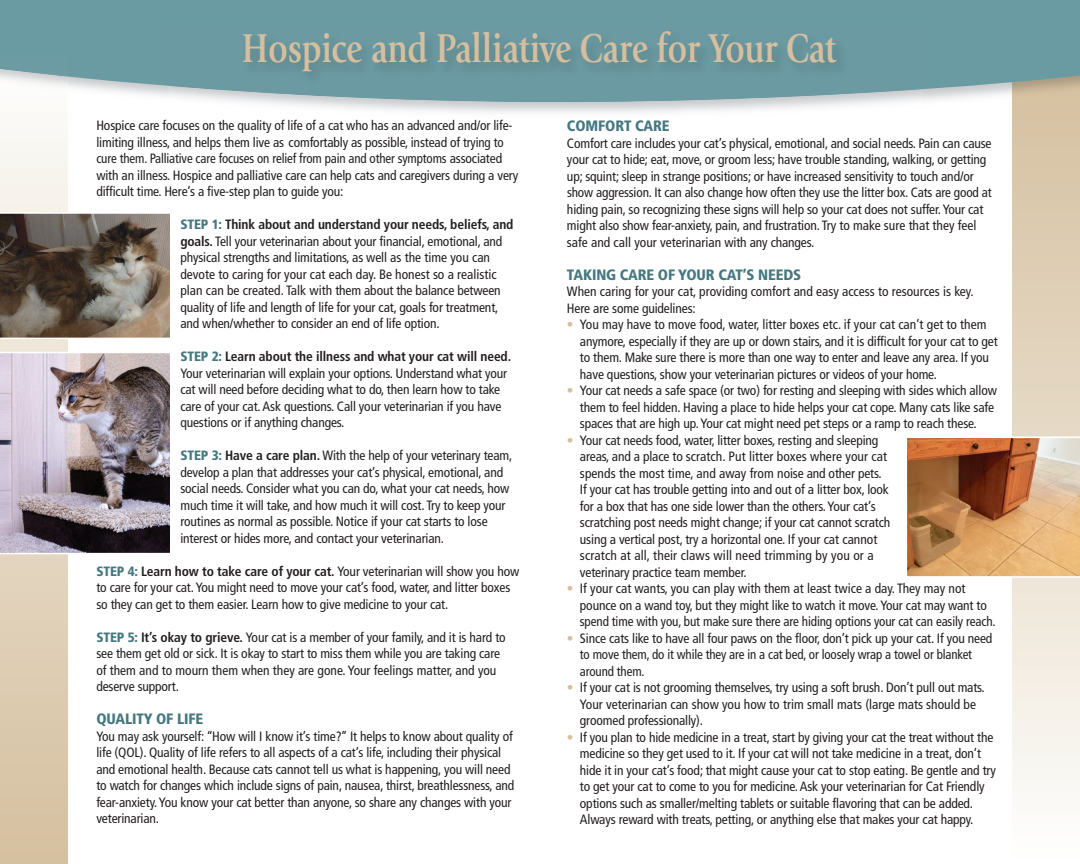
<style>
.page{position:relative;width:1080px;height:864px;background:#fff}
.page>*{position:absolute;margin:0;border:0;box-sizing:border-box;transform-origin:0 0}
.t1{font:700 42px "Giovanni";letter-spacing:-.01em;color:#d5bf9f;scale:.8 1}
.t2{font:900 condensed 15px "Frutiger";letter-spacing:-.01em;color:#44787f}
.t3{font:condensed 13.5px/16.5px "Frutiger";letter-spacing:-.01em;color:#231f20}
.s1{font-weight:900;color:#44787f}
.s2{font-weight:700}
.s3{color:#d5bf9f}
</style>
<div class="page">
<svg style="left:0;top:0;width:1080px;height:103px;background:#7ca4aa"></svg>
<img style="left:0;top:54px;width:68px;height:23px">
<img style="left:170px;top:102px;width:751px;height:10px">
<img style="left:170px;top:22px;width:751px;height:80px">
<svg style="left:0;top:212px;width:170px;height:126px;background:#6b5f54"></svg>
<svg style="left:0;top:353px;width:170px;height:200px;background:#948991"></svg>
<svg style="left:907px;top:436px;width:173px;height:142px;background:#c18c5f"></svg>
<h1 class="t1" style="left:242px;top:32px;width:745px">Hospice and Palliative Care for Your Cat</h1>
<p class="t3" style="left:96px;top:118px;width:423px">Hospice care focuses on the quality of life of a cat who has an advanced and/or life&shy;limiting illness, and helps them live as comfortably as possible, instead of trying to cure them. Palliative care focuses on relief from pain and other symptoms associated with an illness. Hospice and palliative care can help cats and caregivers during a very difficult time. Here’s a five-step plan to guide you:</p>
<p class="t3" style="left:180px;top:217px;width:335px"><span class="s1">STEP 1:</span> <span class="s2">Think about and understand your needs, beliefs, and goals.</span> Tell your veterinarian about your financial, emotional, and physical strengths and limitations, as well as the time you can devote to caring for your cat each day. Be honest so a realistic plan can be created. Talk with them about the balance between quality of life and length of life for your cat, goals for treatment, and when/whether to consider an end of life option.</p>
<p class="t3" style="left:180px;top:349px;width:332px"><span class="s1">STEP 2:</span> <span class="s2">Learn about the illness and what your cat will need.<br></span>Your veterinarian will explain your options. Understand what your cat will need before deciding what to do, then learn how to take care of your cat.Ask questions. Call your veterinarian if you have questions or if anything changes.</p>
<p class="t3" style="left:180px;top:448px;width:334px"><span class="s1">STEP 3:</span> <span class="s2">Have a care plan.</span> With the help of your veterinary team, develop a plan that addresses your cat’s physical, emotional, and social needs. Consider what you can do, what your cat needs, how much time it will take, and how much it will cost. Try to keep your routines as normal as possible. Notice if your cat starts to lose interest or hides more, and contact your veterinarian.</p>
<p class="t3" style="left:96px;top:564px;width:424px"><span class="s1">STEP 4:</span> <span class="s2">Learn how to take care of your cat.</span> Your veterinarian will show you how to care for your cat.You might need to move your cat’s food, water, and litter boxes so they can get to them easier. Learn how to give medicine to your cat.</p>
<p class="t3" style="left:96px;top:630px;width:411px"><span class="s1">STEP 5:</span> <span class="s2">It’s okay to grieve.</span> Your cat is a member of your family, and it is hard to see them get old or sick. It is okay to start to miss them while you are taking care of them and to mourn them when they are gone. Your feelings matter, and you deserve support.</p>
<p class="t2" style="left:96px;top:713px;width:108px">QUALITY OF LIFE</p>
<p class="t3" style="left:96px;top:729px;width:419px">You may ask yourself: “How will I know it’s time?” It helps to know about quality of life (QOL). Quality of life refers to all aspects of a cat’s life, including their physical and emotional health. Because cats cannot tell us what is happening, you will need to watch for changes which include signs of pain, nausea, thirst, breathlessness, and fear-anxiety.You know your cat better than anyone, so share any changes with your veterinarian.</p>
<p class="t2" style="left:567px;top:120px;width:104px">COMFORT CARE</p>
<p class="t3" style="left:567px;top:136px;width:426px">Comfort care includes your cat’s physical, emotional, and social needs. Pain can cause your cat to hide; eat, move, or groom less; have trouble standing, walking, or getting up; squint; sleep in strange positions; or have increased sensitivity to touch and/or show aggression. It can also change how often they use the litter box. Cats are good at hiding pain, so recognizing these signs will help so your cat does not suffer.Your cat might also show fear-anxiety, pain, and frustration. Try to make sure that they feel safe and call your veterinarian with any changes.</p>
<p class="t2" style="left:567px;top:269px;width:236px">TAKING CARE OF YOUR CAT’S NEEDS</p>
<p class="t3" style="left:567px;top:284px;width:408px">When caring for your cat, providing comfort and easy access to resources is key.<br>Here are some guidelines:</p>
<p class="t3" style="left:580px;top:317px;width:419px;text-indent:-13px"><span class="s3">•</span> You may have to move food, water, litter boxes etc. if your cat can’t get to them anymore, especially if they are up or down stairs, and it is difficult for your cat to get to them. Make sure there is more than one way to enter and leave any area. If you have questions, show your veterinarian pictures or videos of your home.</p>
<p class="t3" style="left:580px;top:383px;width:419px;text-indent:-13px"><span class="s3">•</span> Your cat needs a safe space (or two) for resting and sleeping with sides which allow them to feel hidden. Having a place to hide helps your cat cope. Many cats like safe spaces that are high up.Your cat might need pet steps or a ramp to reach these.</p>
<p class="t3" style="left:580px;top:433px;width:312px;text-indent:-13px"><span class="s3">•</span> Your cat needs food, water, litter boxes, resting and sleeping areas, and a place to scratch. Put litter boxes where your cat spends the most time, and away from noise and other pets.<br>If your cat has trouble getting into and out of a litter box, look for a box that has one side lower than the others.Your cat’s scratching post needs might change; if your cat cannot scratch using a vertical post, try a horizontal one. If your cat cannot scratch at all, their claws will need trimming by you or a veterinary practice team member.</p>
<p class="t3" style="left:580px;top:581px;width:417px;text-indent:-13px"><span class="s3">•</span> If your cat wants, you can play with them at least twice a day. They may not pounce on a wand toy, but they might like to watch it move.Your cat may want to spend time with you, but make sure there are hiding options your cat can easily reach.</p>
<p class="t3" style="left:580px;top:631px;width:414px;text-indent:-13px"><span class="s3">•</span> Since cats like to have all four paws on the floor, don’t pick up your cat. If you need to move them, do it while they are in a cat bed, or loosely wrap a towel or blanket around them.</p>
<p class="t3" style="left:580px;top:680px;width:406px;text-indent:-13px"><span class="s3">•</span> If your cat is not grooming themselves, try using a soft brush. Don’t pull out mats.<br>Your veterinarian can show you how to trim small mats (large mats should be groomed professionally).</p>
<p class="t3" style="left:580px;top:730px;width:417px;text-indent:-13px"><span class="s3">•</span> If you plan to hide medicine in a treat, start by giving your cat the treat without the medicine so they get used to it. If your cat will not take medicine in a treat, don’t hide it in your cat’s food; that might cause your cat to stop eating. Be gentle and try to get your cat to come to you for medicine.Ask your veterinarian for Cat Friendly options such as smaller/melting tablets or suitable flavoring that can be added.<br>Always reward with treats, petting, or anything else that makes your cat happy.</p>
</div>
